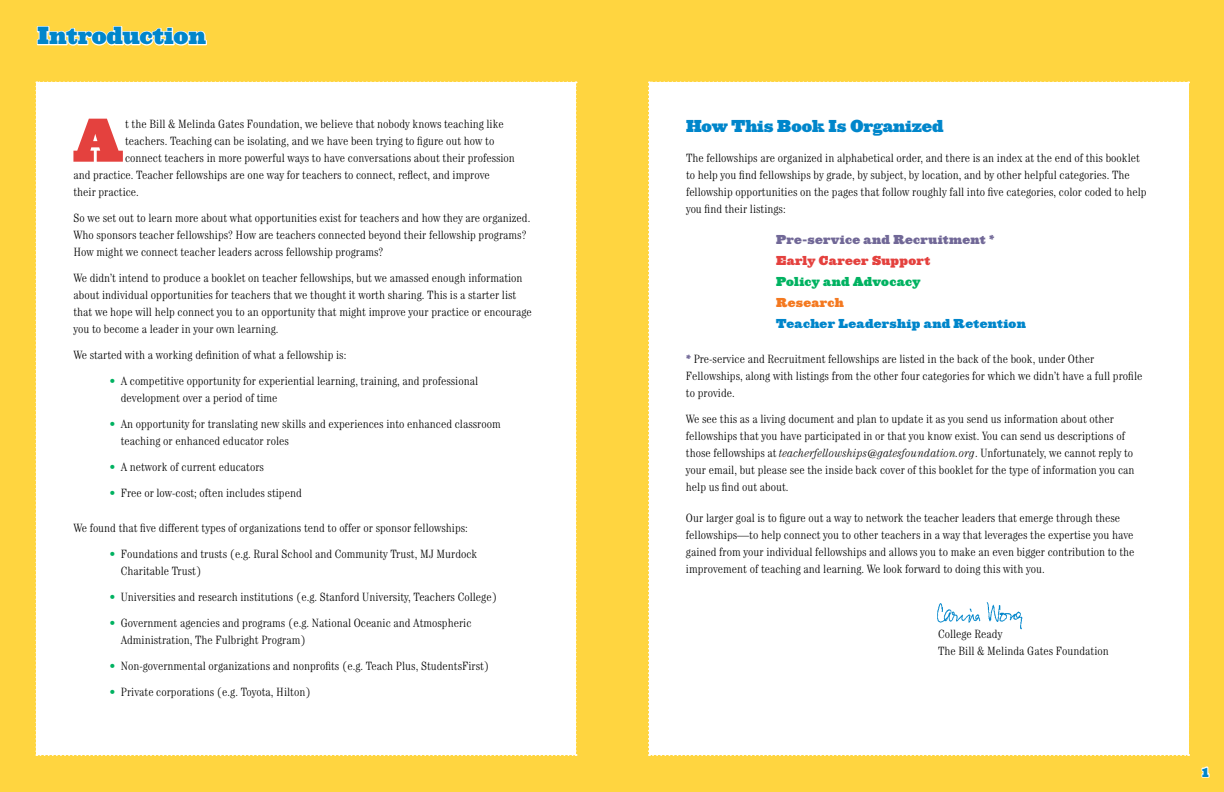
<style>
.page{position:relative;width:1224px;height:792px;background:#fff}
.page>*{position:absolute;margin:0;border:0;box-sizing:border-box;transform-origin:0 0}
.t1{font:57.1px "Ziggurat HTF Black";color:#e4413e}
.t2{font:23px "Ziggurat HTF Black";color:#0086cb}
.t3{font:16px "Ziggurat HTF Black";color:#0086cb}
.t4{font:300 condensed 12px/17px "Century Std";color:#000}
.t5{font:12px "Ziggurat HTF Black";letter-spacing:.025em;color:#0086cb}
.t6{font:12px "Ziggurat HTF Black";letter-spacing:.03em;color:#716897}
.t7{font:12px "Ziggurat HTF Black";letter-spacing:.025em;color:#e4413e}
.t8{font:12px "Ziggurat HTF Black";letter-spacing:.025em;color:#00b261}
.t9{font:12px "Ziggurat HTF Black";letter-spacing:.025em;color:#f47920}
.s1{color:#00b261}
.s2{font-family:"Ziggurat HTF Black";font-weight:400;font-stretch:normal;font-size:11px;color:#716897}
.s3{font-style:italic}
</style>
<div class="page">
<div style="left:612px;top:0;width:612px;height:792px;background:#ffd540"></div>
<div style="left:0;top:0;width:612px;height:792px;background:#ffd540"></div>
<div style="left:648px;top:81px;width:541px;height:675px;background:#fff"></div>
<div style="left:35px;top:81px;width:542px;height:675px;background:#fff"></div>
<img style="left:937px;top:601px;width:85px;height:29px">
<svg style="left:1201px;top:766px;width:9px;height:12px"></svg>
<svg style="left:36px;top:26px;width:171px;height:20px"></svg>
<h2 class="t2" style="left:37px;top:21px;width:170px">Introduction</h2>
<h1 class="t1" style="left:73px;top:104px;width:51px">A</h1>
<p class="t4" style="left:125px;top:115px;width:380px">t the Bill &amp; Melinda Gates Foundation, we believe that nobody knows teaching like</p>
<p class="t4" style="left:125px;top:132px;width:371px">teachers. Teaching can be isolating, and we have been trying to figure out how to</p>
<p class="t4" style="left:125px;top:149px;width:391px">connect teachers in more powerful ways to have conversations about their profession</p>
<p class="t4" style="left:73px;top:166px;width:418px">and practice. Teacher fellowships are one way for teachers to connect, reflect, and improve</p>
<p class="t4" style="left:73px;top:183px;width:67px">their practice.</p>
<p class="t4" style="left:73px;top:209px;width:458px">So we set out to learn more about what opportunities exist for teachers and how they are organized.<br>Who sponsors teacher fellowships? How are teachers connected beyond their fellowship programs?<br>How might we connect teacher leaders across fellowship programs?</p>
<p class="t4" style="left:73px;top:269px;width:460px">We didn’t intend to produce a booklet on teacher fellowships, but we amassed enough information about individual opportunities for teachers that we thought it worth sharing. This is a starter list that we hope will help connect you to an opportunity that might improve your practice or encourage you to become a leader in your own learning.</p>
<p class="t4" style="left:73px;top:346px;width:274px">We started with a working definition of what a fellowship is:</p>
<p class="t4" style="left:121px;top:372px;width:359px;text-indent:-11px"><span class="s1">•</span> A competitive opportunity for experiential learning, training, and professional development over a period of time</p>
<p class="t4" style="left:121px;top:415px;width:382px;text-indent:-11px"><span class="s1">•</span> An opportunity for translating new skills and experiences into enhanced classroom teaching or enhanced educator roles</p>
<p class="t4" style="left:109px;top:458px;width:156px"><span class="s1">•</span> A network of current educators</p>
<p class="t4" style="left:109px;top:484px;width:194px"><span class="s1">•</span> Free or low-cost; often includes stipend</p>
<p class="t4" style="left:73px;top:519px;width:396px">We found that five different types of organizations tend to offer or sponsor fellowships:</p>
<p class="t4" style="left:121px;top:545px;width:358px;text-indent:-11px"><span class="s1">•</span> Foundations and trusts (e.g. Rural School and Community Trust, MJ Murdock<br>Charitable Trust)</p>
<p class="t4" style="left:109px;top:588px;width:389px"><span class="s1">•</span> Universities and research institutions (e.g. Stanford University, Teachers College)</p>
<p class="t4" style="left:121px;top:614px;width:352px;text-indent:-11px"><span class="s1">•</span> Government agencies and programs (e.g. National Oceanic and Atmospheric<br>Administration, The Fulbright Program)</p>
<p class="t4" style="left:109px;top:657px;width:381px"><span class="s1">•</span> Non-governmental organizations and nonprofits (e.g. Teach Plus, StudentsFirst)</p>
<p class="t4" style="left:109px;top:683px;width:203px"><span class="s1">•</span> Private corporations (e.g. Toyota, Hilton)</p>
<h3 class="t3" style="left:686px;top:115px;width:259px">How This Book Is Organized</h3>
<p class="t4" style="left:686px;top:149px;width:462px">The fellowships are organized in alphabetical order, and there is an index at the end of this booklet to help you find fellowships by grade, by subject, by location, and by other helpful categories. The fellowship opportunities on the pages that follow roughly fall into five categories, color coded to help you find their listings:</p>
<p class="t6" style="left:776px;top:232px;width:220px">Pre-service and Recruitment *</p>
<p class="t7" style="left:776px;top:253px;width:156px">Early Career Support</p>
<p class="t8" style="left:776px;top:274px;width:146px">Policy and Advocacy</p>
<p class="t9" style="left:776px;top:295px;width:69px">Research</p>
<p class="t5" style="left:776px;top:316px;width:251px">Teacher Leadership and Retention</p>
<p class="t4" style="left:686px;top:351px;width:458px"><span class="s2">*</span> Pre-service and Recruitment fellowships are listed in the back of the book, under Other<br>Fellowships, along with listings from the other four categories for which we didn’t have a full profile to provide.</p>
<p class="t4" style="left:686px;top:411px;width:450px">We see this as a living document and plan to update it as you send us information about other fellowships that you have participated in or that you know exist. You can send us descriptions of those fellowships at <span class="s3">teacherfellowships@gatesfoundation.org</span>. Unfortunately, we cannot reply to your email, but please see the inside back cover of this booklet for the type of information you can help us find out about.</p>
<p class="t4" style="left:686px;top:509px;width:450px">Our larger goal is to figure out a way to network the teacher leaders that emerge through these fellowships—to help connect you to other teachers in a way that leverages the expertise you have gained from your individual fellowships and allows you to make an even bigger contribution to the improvement of teaching and learning. We look forward to doing this with you.</p>
<p class="t4" style="left:938px;top:625px;width:172px">College Ready<br>The Bill &amp; Melinda Gates Foundation</p>
<p class="t5" style="left:1202px;top:764px;width:8px">1</p>
</div>
